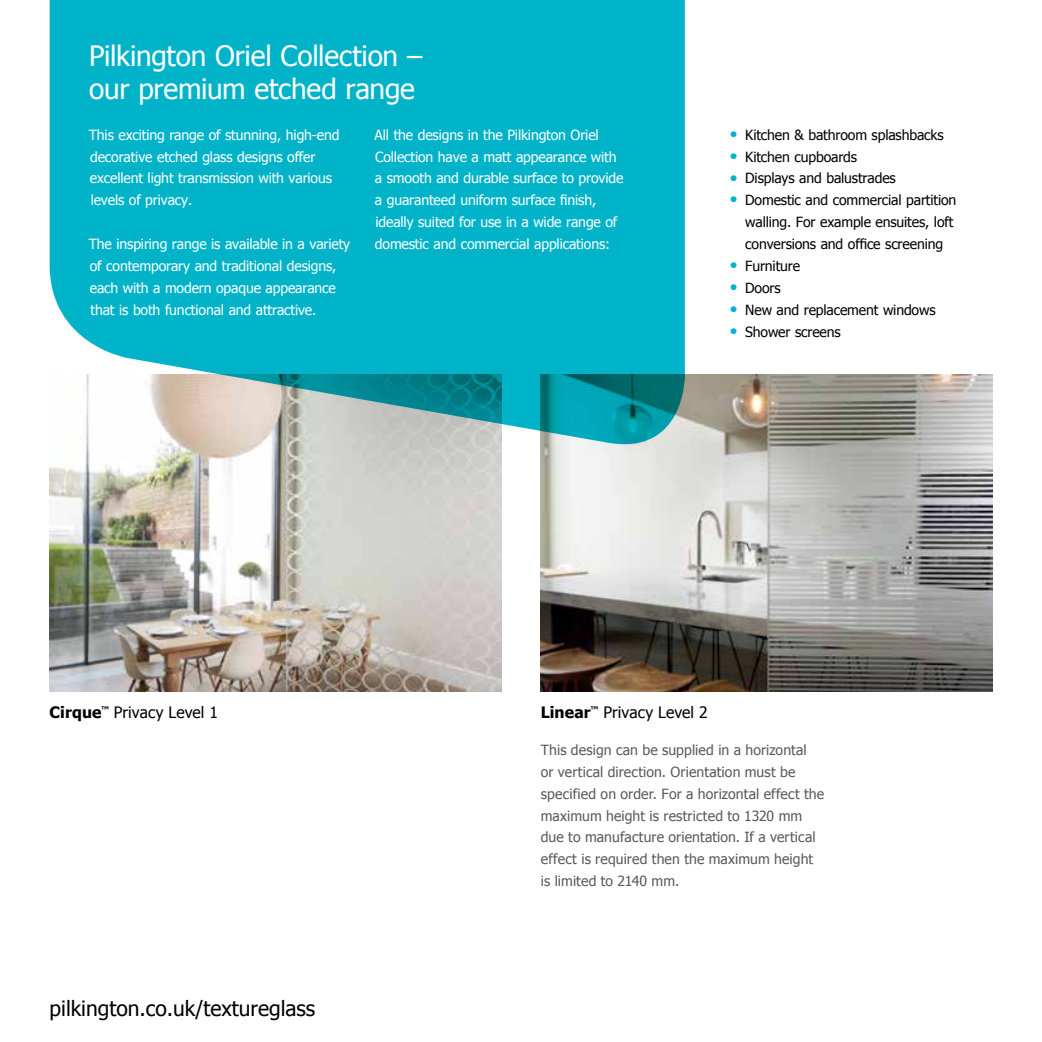
<style>
.page{position:relative;width:1042px;height:1042px;background:#fff}
.page>*{position:absolute;margin:0;border:0;box-sizing:border-box;transform-origin:0 0}
.t1{font:28px/33.2px "Tahoma";letter-spacing:-.01em;color:#fff}
.t2{font:21px "Tahoma";color:#000}
.t3{font:15.75px "Tahoma";letter-spacing:.005em;color:#000}
.t4{font:14px/21.9px "Tahoma";letter-spacing:-.01em;color:#fff}
.t5{font:14px/21.9px "Tahoma";letter-spacing:.01em;color:#58595b}
.t6{font:14px/21.9px "Tahoma";letter-spacing:-.01em;color:#000}
.s1{font-weight:700}
</style>
<div class="page">
<img style="left:50px;top:456px;width:451px;height:235px">
<img style="left:541px;top:374px;width:451px;height:317px">
<svg style="left:50px;top:0;width:635px;height:456px;background:#1db6c7"></svg>
<h1 class="t1" style="left:89px;top:38px;width:334px">Pilkington Oriel Collection – our premium etched range</h1>
<p class="t4" style="left:89px;top:123px;width:252px">This exciting range of stunning, high-end decorative etched glass designs offer excellent light transmission with various levels of privacy.</p>
<p class="t4" style="left:89px;top:232px;width:263px">The inspiring range is available in a variety of contemporary and traditional designs, each with a modern opaque appearance that is both functional and attractive.</p>
<p class="t4" style="left:375px;top:123px;width:250px">All the designs in the Pilkington Oriel Collection have a matt appearance with a smooth and durable surface to provide a guaranteed uniform surface finish, ideally suited for use in a wide range of domestic and commercial applications:</p>
<p class="t6" style="left:730px;top:123px;width:215px"><sup>●</sup> Kitchen &amp; bathroom splashbacks</p>
<p class="t6" style="left:730px;top:145px;width:128px"><sup>●</sup> Kitchen cupboards</p>
<p class="t6" style="left:730px;top:167px;width:167px"><sup>●</sup> Displays and balustrades</p>
<p class="t6" style="left:745px;top:189px;width:213px;text-indent:-15px"><sup>●</sup> Domestic and commercial partition walling. For example ensuites, loft conversions and office screening</p>
<p class="t6" style="left:730px;top:254px;width:71px"><sup>●</sup> Furniture</p>
<p class="t6" style="left:730px;top:276px;width:52px"><sup>●</sup> Doors</p>
<p class="t6" style="left:730px;top:298px;width:207px"><sup>●</sup> New and replacement windows</p>
<p class="t6" style="left:730px;top:320px;width:112px"><sup>●</sup> Shower screens</p>
<p class="t3" style="left:50px;top:702px;width:170px"><span class="s1">Cirque</span><sup>™</sup> Privacy Level 1</p>
<p class="t3" style="left:541px;top:702px;width:168px"><span class="s1">Linear</span><sup>™</sup> Privacy Level 2</p>
<h2 class="t2" style="left:50px;top:994px;width:267px">pilkington.co.uk/textureglass</h2>
<p class="t5" style="left:541px;top:738px;width:285px">This design can be supplied in a horizontal<br>or vertical direction. Orientation must be specified on order. For a horizontal effect the maximum height is restricted to 1320 mm due to manufacture orientation. If a vertical effect is required then the maximum height is limited to 2140 mm.</p>
</div>
